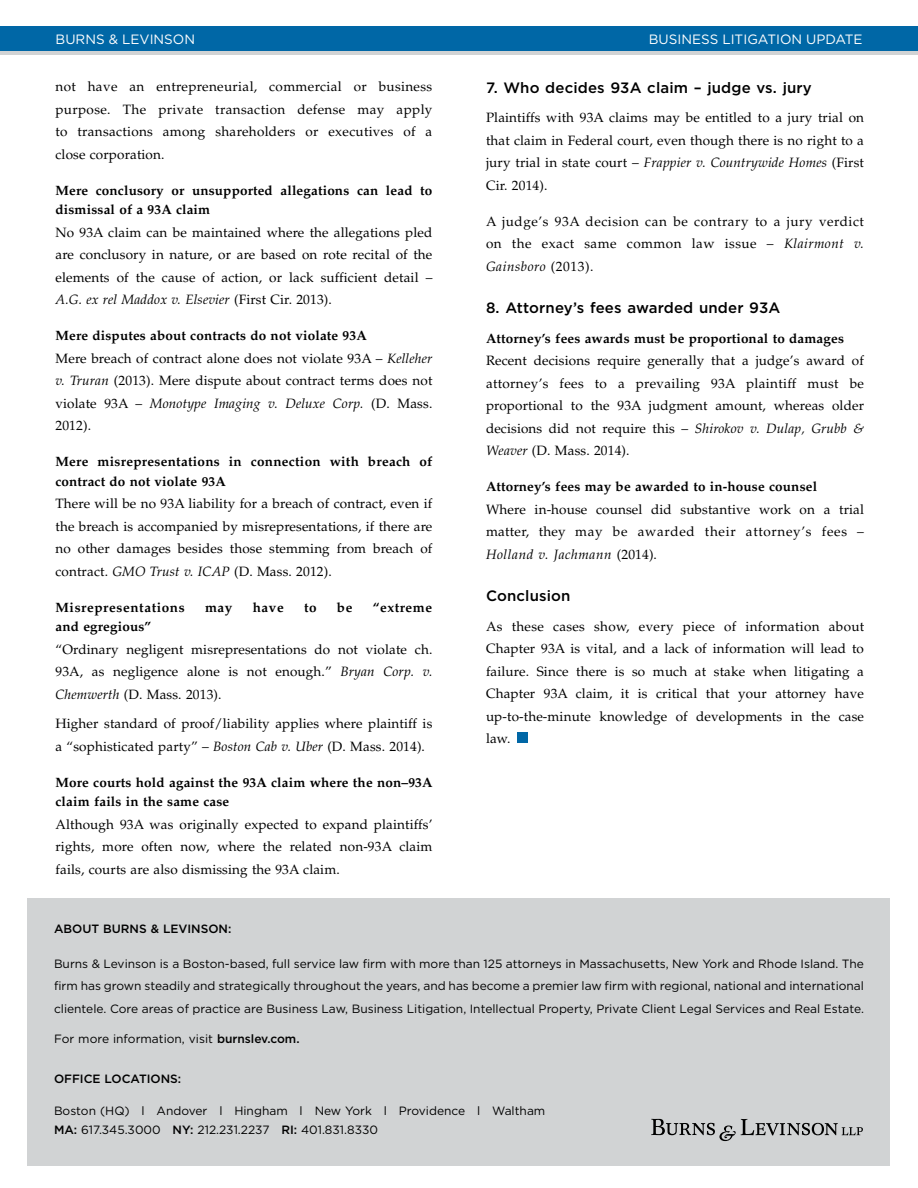
<style>
.page{position:relative;width:918px;height:1188px;background:#fff}
.page>*{position:absolute;margin:0;border:0;box-sizing:border-box;transform-origin:0 0}
.t1{font:500 15px "Gotham";letter-spacing:.01em;color:#000}
.t2{font:13.5px/22.5px "Palatino";letter-spacing:.01em;color:#000;text-align:justify}
.t3{font:700 13.5px/19.5px "Palatino";letter-spacing:.01em;color:#000}
.t4{font:13.5px "Gotham";color:#fff}
.t5{font:700 13.5px "Palatino";letter-spacing:.045em;color:#000}
.t6{font:12px/22.5px "Gotham";color:#000;text-align:justify}
.t7{font:500 12px "Gotham";color:#000}
.s1{font-style:italic}
.s2{font-weight:700}
.s3{font-weight:500}
</style>
<div class="page">
<div style="left:0;top:26px;width:918px;height:25px;background:#0067a6"></div>
<hr style="left:0;top:51px;width:918px;height:3px;background:#d1d3d4">
<div style="left:27px;top:899px;width:863px;height:267px;background:#d1d3d4"></div>
<svg style="left:651px;top:1119px;width:212px;height:22px"></svg>
<div style="left:517px;top:732px;width:11px;height:10px;background:#0067a6"></div>
<p class="t4" style="left:56px;top:31px;width:141px">BURNS &amp; LEVINSON</p>
<p class="t2" style="left:56px;top:76px;width:379px">not have an entrepreneurial, commercial or business purpose. The private transaction defense may apply to transactions among shareholders or executives of a close corporation.</p>
<p class="t3" style="left:56px;top:181px;width:378px">Mere conclusory or unsupported allegations can lead to dismissal of a 93A claim</p>
<p class="t2" style="left:56px;top:221px;width:378px">No 93A claim can be maintained where the allegations pled are conclusory in nature, or are based on rote recital of the elements of the cause of action, or lack sufficient detail – <span class="s1">A.G. ex rel Maddox v. Elsevier</span> (First Cir. 2013).</p>
<p class="t2" style="left:56px;top:325px;width:378px;text-align:left"><span class="s2">Mere disputes about contracts do not violate 93A<br></span>Mere breach of contract alone does not violate 93A – <span class="s1">Kelleher v. Truran</span> (2013). Mere dispute about contract terms does not violate 93A – <span class="s1">Monotype Imaging v. Deluxe Corp.</span> (D. Mass.<br>2012).</p>
<p class="t3" style="left:56px;top:452px;width:379px">Mere misrepresentations in connection with breach of contract do not violate 93A</p>
<p class="t2" style="left:56px;top:493px;width:378px">There will be no 93A liability for a breach of contract, even if the breach is accompanied by misrepresentations, if there are no other damages besides those stemming from breach of contract. <span class="s1">GMO Trust v. ICAP</span> (D. Mass. 2012).</p>
<p class="t5" style="left:56px;top:599px;width:131px">Misrepresentations</p>
<p class="t3" style="left:205px;top:598px;width:29px">may</p>
<p class="t3" style="left:253px;top:598px;width:33px">have</p>
<p class="t3" style="left:304px;top:598px;width:14px">to</p>
<p class="t3" style="left:337px;top:598px;width:17px">be</p>
<p class="t5" style="left:373px;top:599px;width:61px">“extreme</p>
<p class="t3" style="left:56px;top:617px;width:97px">and egregious”</p>
<p class="t2" style="left:56px;top:638px;width:378px">“Ordinary negligent misrepresentations do not violate ch.<br>93A, as negligence alone is not enough.” <span class="s1">Bryan Corp. v.<br>Chemwerth</span> (D. Mass. 2013).</p>
<p class="t2" style="left:56px;top:713px;width:378px">Higher standard of proof/liability applies where plaintiff is a “sophisticated party” – <span class="s1">Boston Cab v. Uber</span> (D. Mass. 2014).</p>
<p class="t3" style="left:56px;top:772px;width:379px">More courts hold against the 93A claim where the non–93A claim fails in the same case</p>
<p class="t2" style="left:56px;top:813px;width:378px">Although 93A was originally expected to expand plaintiffs’ rights, more often now, where the related non-93A claim fails, courts are also dismissing the 93A claim.</p>
<p class="t4" style="left:649px;top:31px;width:215px">BUSINESS LITIGATION UPDATE</p>
<p class="t1" style="left:486px;top:79px;width:327px">7. Who decides 93A claim – judge vs. jury</p>
<p class="t2" style="left:486px;top:107px;width:380px">Plaintiffs with 93A claims may be entitled to a jury trial on that claim in Federal court, even though there is no right to a jury trial in state court – <span class="s1">Frappier v. Countrywide Homes</span> (First Cir. 2014).</p>
<p class="t2" style="left:486px;top:210px;width:380px">A judge’s 93A decision can be contrary to a jury verdict on the exact same common law issue – <span class="s1">Klairmont v.<br>Gainsboro</span> (2013).</p>
<p class="t1" style="left:486px;top:299px;width:296px">8. Attorney’s fees awarded under 93A</p>
<p class="t3" style="left:486px;top:329px;width:359px">Attorney’s fees awards must be proportional to damages</p>
<p class="t2" style="left:486px;top:350px;width:380px">Recent decisions require generally that a judge’s award of attorney’s fees to a prevailing 93A plaintiff must be proportional to the 93A judgment amount, whereas older decisions did not require this – <span class="s1">Shirokov v. Dulap, Grubb &amp; Weaver</span> (D. Mass. 2014).</p>
<p class="t3" style="left:486px;top:477px;width:333px">Attorney’s fees may be awarded to in-house counsel</p>
<p class="t2" style="left:486px;top:498px;width:380px">Where in-house counsel did substantive work on a trial matter, they may be awarded their attorney’s fees – <span class="s1">Holland v. Jachmann</span> (2014).</p>
<p class="t1" style="left:486px;top:587px;width:86px">Conclusion</p>
<p class="t2" style="left:486px;top:615px;width:380px">As these cases show, every piece of information about Chapter 93A is vital, and a lack of information will lead to failure. Since there is so much at stake when litigating a Chapter 93A claim, it is critical that your attorney have up-to-the-minute knowledge of developments in the case law.</p>
<p class="t7" style="left:54px;top:922px;width:179px">ABOUT BURNS &amp; LEVINSON:</p>
<p class="t6" style="left:54px;top:952px;width:812px">Burns &amp; Levinson is a Boston-based, full service law firm with more than 125 attorneys in Massachusetts, New York and Rhode Island. The firm has grown steadily and strategically throughout the years, and has become a premier law firm with regional, national and international clientele. Core areas of practice are Business Law, Business Litigation, Intellectual Property, Private Client Legal Services and Real Estate.</p>
<p class="t6" style="left:54px;top:1027px;width:247px">For more information, visit <span class="s3">burnslev.com.</span></p>
<p class="t7" style="left:54px;top:1072px;width:129px">OFFICE LOCATIONS:</p>
<p class="t6" style="left:54px;top:1101px;width:493px;line-height:19.5px">Boston (HQ) l Andover l Hingham l New York l Providence l Waltham<br><span class="s3">MA:</span> 617.345.3000 <span class="s3">NY:</span> 212.231.2237 <span class="s3">RI:</span> 401.831.8330</p>
</div>
